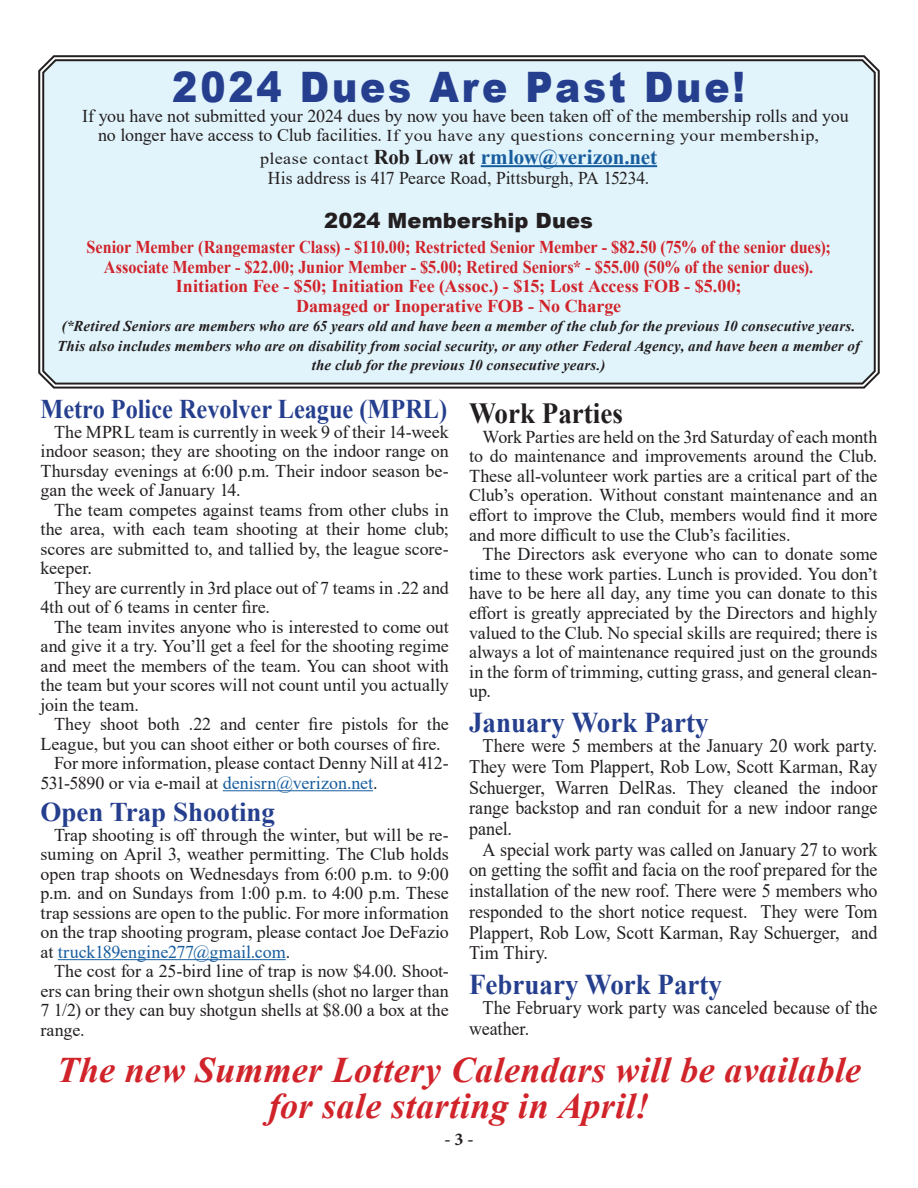
<style>
.page{position:relative;width:918px;height:1188px;background:#fff}
.page>*{position:absolute;margin:0;border:0;box-sizing:border-box;transform-origin:0 0}
.Heading{font:900 42px "Arial";letter-spacing:.075em;color:#253f8e;scale:.9 1}
.Body_Text{font:italic 700 36px/36px "Times New Roman";letter-spacing:.01em;color:#d1232a;text-align:center}
.Heading-2{font:700 29.25px "Times New Roman";color:#231f20;scale:.93 1}
.Heading-3{font:700 28.65px "Times New Roman";color:#253f8e;scale:.94 1}
.Heading-4{font:700 27px "Times New Roman";color:#253f8e;scale:.9 1}
.Heading-5{font:700 27px "Times New Roman";color:#253f8e}
.Body_Text-2{font:700 21px "Times New Roman";letter-spacing:-.01em;color:#175d9e}
.Body_Text-3{font:900 21px "Arial";letter-spacing:.005em;color:#231f20}
.Body_Text-4{font:19.05px/20.7px "Times New Roman";letter-spacing:-.005em;color:#231f20;text-align:justify;scale:.94 1}
.Body_Text-5{font:18.15px/19.6px "Times New Roman";color:#231f20;text-align:justify}
.Body_Text-6{font:18px/19.5px "Times New Roman";letter-spacing:-.005em;color:#231f20;text-align:justify}
.Body_Text-7{font:700 18px/19.5px "Times New Roman";letter-spacing:-.005em;color:#d1232a;text-align:center;scale:.9 1}
.t1{font:700 18px "Minion Pro";color:#231f20}
.Body_Text-8{font:16.5px "Times New Roman";letter-spacing:.025em;color:#231f20;scale:1.1 1}
.Body_Text-9{font:italic 700 15px/19.5px "Times New Roman";letter-spacing:.01em;color:#231f20;text-align:center}
.s1{font-size:18px}
.s2{font-weight:400;font-size:16.5px;color:#231f20}
.s3{color:#231f20}
.s4{color:#175d9e}
</style>
<div class="page">
<hr style="left:223px;top:790px;width:150px;height:1px;background:#175d9e">
<hr style="left:58px;top:959px;width:228px;height:1px;background:#175d9e">
<svg style="left:38px;top:55px;width:842px;height:334px;background:#656263"></svg>
<div style="left:41px;top:57px;width:836px;height:329px;background:#e1f4fc"></div>
<hr style="left:481px;top:165px;width:176px;height:2px;background:#175d9e">
<p class="Heading" style="left:172px;top:57px;width:638px">2024 Dues Are Past Due!</p>
<p class="Body_Text-6" style="left:82px;top:105px;width:768px">If you have not submitted your 2024 dues by now you have been taken off of the membership rolls and you</p>
<p class="Body_Text-8" style="left:98px;top:124px;width:657px"><span class="s1">no longer have access to Club facilities.</span> If you have any questions concerning your membership,</p>
<p class="Body_Text-2" style="left:260px;top:142px;width:398px"><span class="s2">please contact</span> <span class="s3">Rob Low at</span> rmlow@verizon.net</p>
<p class="Body_Text-6" style="left:268px;top:167px;width:383px">His address is 417 Pearce Road, Pittsburgh, PA 15234.</p>
<p class="Body_Text-3" style="left:324px;top:205px;width:270px">2024 Membership Dues</p>
<p class="Body_Text-7" style="left:87px;top:237px;width:828px">Senior Member (Rangemaster Class) - $110.00; Restricted Senior Member - $82.50 (75% of the senior dues); Associate Member - $22.00; Junior Member - $5.00; Retired Seniors* - $55.00 (50% of the senior dues).<br>Initiation Fee - $50; Initiation Fee (Assoc.) - $15; Lost Access FOB - $5.00;<br>Damaged or Inoperative FOB - No Charge</p>
<p class="Body_Text-9" style="left:57px;top:316px;width:804px">(*Retired Seniors are members who are 65 years old and have been a member of the club for the previous 10 consecutive years.<br>This also includes members who are on disability from social security, or any other Federal Agency, and have been a member of the club for the previous 10 consecutive years.)</p>
<p class="Heading-4" style="left:40px;top:390px;width:453px">Metro Police Revolver League (MPRL)</p>
<p class="Body_Text-6" style="left:40px;top:421px;width:410px;text-indent:14px">The MPRL team is currently in week 9 of their 14-week indoor season; they are shooting on the indoor range on Thursday evenings at 6:00 p.m. Their indoor season be&shy;gan the week of January 14.</p>
<p class="Body_Text-6" style="left:40px;top:499px;width:410px;text-indent:14px">The team competes against teams from other clubs in the area, with each team shooting at their home club; scores are submitted to, and tallied by, the league score&shy;keeper.</p>
<p class="Body_Text-6" style="left:40px;top:577px;width:410px;text-indent:14px">They are currently in 3rd place out of 7 teams in .22 and<br>4th out of 6 teams in center fire.</p>
<p class="Body_Text-6" style="left:40px;top:616px;width:410px;text-indent:14px">The team invites anyone who is interested to come out and give it a try. You’ll get a feel for the shooting regime and meet the members of the team. You can shoot with the team but your scores will not count until you actually join the team.</p>
<p class="Body_Text-6" style="left:40px;top:714px;width:410px;text-indent:14px">They shoot both .22 and center fire pistols for the<br>League, but you can shoot either or both courses of fire.</p>
<p class="Body_Text-6" style="left:40px;top:753px;width:410px;text-indent:14px">For more information, please contact Denny Nill at 412-<br>531-5890 or via e-mail at <span class="s4">denisrn@verizon.net</span>.</p>
<p class="Heading-5" style="left:40px;top:793px;width:236px">Open Trap Shooting</p>
<p class="Body_Text-6" style="left:40px;top:824px;width:410px;text-indent:14px">Trap shooting is off through the winter, but will be re&shy;suming on April 3, weather permitting. The Club holds open trap shoots on Wednesdays from 6:00 p.m. to 9:00 p.m. and on Sundays from 1:00 p.m. to 4:00 p.m. These trap sessions are open to the public. For more information on the trap shooting program, please contact Joe DeFazio at <span class="s4">truck189engine277@gmail.com</span>.</p>
<p class="Body_Text-6" style="left:40px;top:961px;width:410px;text-indent:14px">The cost for a 25-bird line of trap is now $4.00. Shoot&shy;ers can bring their own shotgun shells (shot no larger than 7 1/2) or they can buy shotgun shells at $8.00 a box at the range.</p>
<p class="Heading-2" style="left:469px;top:392px;width:167px">Work Parties</p>
<p class="Body_Text-5" style="left:469px;top:426px;width:410px;text-indent:14px">Work Parties are held on the 3rd Saturday of each month to do maintenance and improvements around the Club.<br>These all-volunteer work parties are a critical part of the Club’s operation. Without constant maintenance and an effort to improve the Club, members would find it more and more difficult to use the Club’s facilities.</p>
<p class="Body_Text-5" style="left:469px;top:544px;width:410px;text-indent:14px">The Directors ask everyone who can to donate some time to these work parties. Lunch is provided. You don’t have to be here all day, any time you can donate to this effort is greatly appreciated by the Directors and highly valued to the Club. No special skills are required; there is always a lot of maintenance required just on the grounds in the form of trimming, cutting grass, and general clean&shy;up.</p>
<p class="Heading-3" style="left:469px;top:701px;width:256px">January Work Party</p>
<p class="Body_Text-4" style="left:469px;top:735px;width:436px;text-indent:14px">There were 5 members at the January 20 work party.<br>They were Tom Plappert, Rob Low, Scott Karman, Ray Schuerger, Warren DelRas. They cleaned the indoor range backstop and ran conduit for a new indoor range panel.</p>
<p class="Body_Text-4" style="left:469px;top:838px;width:436px;text-indent:14px">A special work party was called on January 27 to work on getting the soffit and facia on the roof prepared for the installation of the new roof. There were 5 members who responded to the short notice request. They were Tom Plappert, Rob Low, Scott Karman, Ray Schuerger, and Tim Thiry.</p>
<p class="Heading-3" style="left:469px;top:963px;width:271px">February Work Party</p>
<p class="Body_Text-4" style="left:469px;top:997px;width:436px;text-indent:14px">The February work party was canceled because of the weather.</p>
<p class="Body_Text" style="left:57px;top:1051px;width:806px">The new Summer Lottery Calendars will be available for sale starting in April!</p>
<p class="t1" style="left:444px;top:1126px;width:31px">- 3 -</p>
</div>
